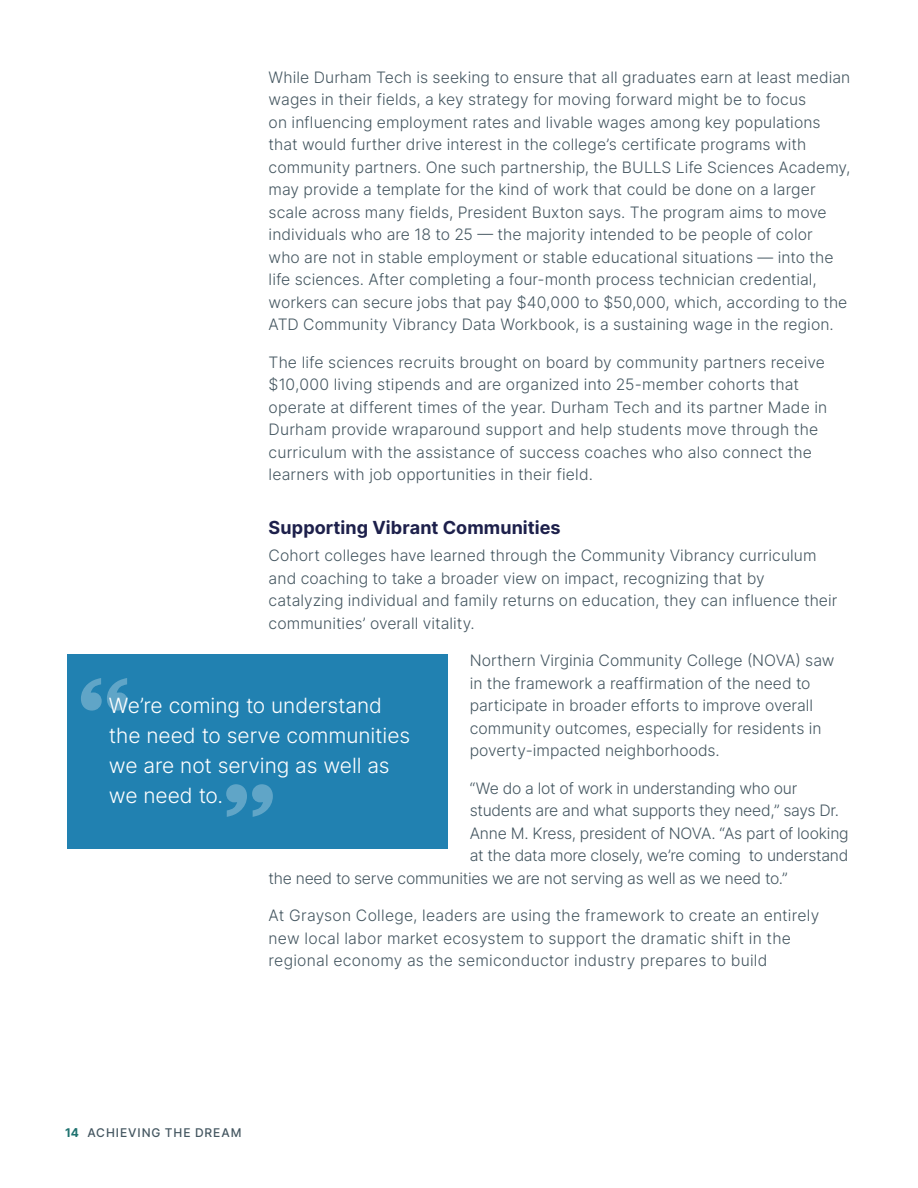
<style>
.page{position:relative;width:918px;height:1188px;background:#fff}
.page>*{position:absolute;margin:0;border:0;box-sizing:border-box;transform-origin:0 0}
.t1{font:300 21px/30px "Inter";letter-spacing:-.005em;color:#fff}
.t2{font:700 18px "Inter";letter-spacing:.005em;color:#1d204b}
.t3{font:300 15.75px/22.5px "Inter";letter-spacing:.005em;color:#455761}
.t4{font:300 15.75px "Inter";letter-spacing:-.015em;color:#455761}
.t5{font:500 12px "Inter";letter-spacing:.075em;color:#455761}
.s1{font-weight:700;color:#207370}
</style>
<div class="page">
<div style="left:68px;top:655px;width:380px;height:194px;background:#2181b1"></div>
<svg style="left:81px;top:678px;width:47px;height:33px"></svg>
<svg style="left:226px;top:784px;width:47px;height:33px"></svg>
<p class="t3" style="left:269px;top:66px;width:583px">While Durham Tech is seeking to ensure that all graduates earn at least median wages in their fields, a key strategy for moving forward might be to focus<br>on influencing employment rates and livable wages among key populations that would further drive interest in the college’s certificate programs with community partners. One such partnership, the BULLS Life Sciences Academy, may provide a template for the kind of work that could be done on a larger scale across many fields, President Buxton says. The program aims to move individuals who are 18 to 25 — the majority intended to be people of color<br>who are not in stable employment or stable educational situations — into the life sciences. After completing a four-month process technician credential, workers can secure jobs that pay $40,000 to $50,000, which, according to the ATD Community Vibrancy Data Workbook, is a sustaining wage in the region.</p>
<p class="t3" style="left:269px;top:351px;width:560px">The life sciences recruits brought on board by community partners receive $10,000 living stipends and are organized into 25-member cohorts that operate at different times of the year. Durham Tech and its partner Made in Durham provide wraparound support and help students move through the curriculum with the assistance of success coaches who also connect the learners with job opportunities in their field.</p>
<p class="t2" style="left:269px;top:516px;width:294px">Supporting Vibrant Communities</p>
<p class="t3" style="left:269px;top:544px;width:570px">Cohort colleges have learned through the Community Vibrancy curriculum and coaching to take a broader view on impact, recognizing that by catalyzing individual and family returns on education, they can influence their communities’ overall vitality.</p>
<p class="t3" style="left:470px;top:649px;width:366px">Northern Virginia Community College (NOVA) saw in the framework a reaffirmation of the need to participate in broader efforts to improve overall community outcomes, especially for residents in poverty-impacted neighborhoods.</p>
<p class="t4" style="left:470px;top:779px;width:329px">“We do a lot of work in understanding who our</p>
<p class="t4" style="left:470px;top:801px;width:371px">students are and what supports they need,” says Dr.</p>
<p class="t4" style="left:470px;top:824px;width:380px">Anne M. Kress, president of NOVA. “As part of looking</p>
<p class="t4" style="left:470px;top:846px;width:380px">at the data more closely, we’re coming to understand</p>
<p class="t4" style="left:269px;top:869px;width:521px">the need to serve communities we are not serving as well as we need to.”</p>
<p class="t3" style="left:269px;top:904px;width:552px">At Grayson College, leaders are using the framework to create an entirely new local labor market ecosystem to support the dramatic shift in the regional economy as the semiconductor industry prepares to build</p>
<h1 class="t1" style="left:109px;top:690px;width:303px">We’re coming to understand the need to serve communities we are not serving as well as we need to.</h1>
<p class="t5" style="left:65px;top:1125px;width:178px"><span class="s1">14</span> ACHIEVING THE DREAM</p>
</div>
